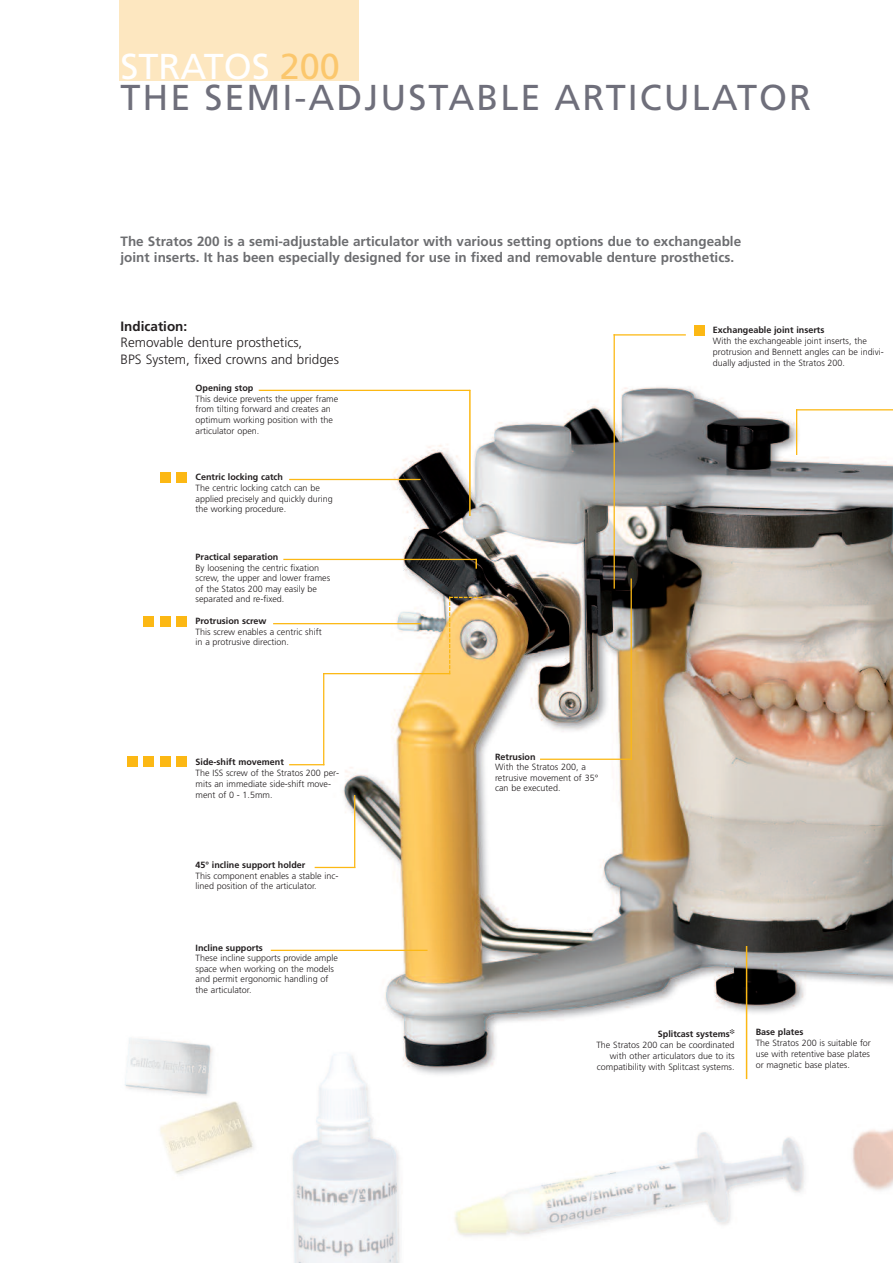
<style>
.page{position:relative;width:893px;height:1263px;background:#fff}
.page>*{position:absolute;margin:0;border:0;box-sizing:border-box;transform-origin:0 0}
.t1{font:36px/30.6px "Frutiger";letter-spacing:.055em;color:#6f6f7b}
.t2{font:700 13.5px/16.5px "Frutiger";color:#6c6d70}
.t3{font:300 13.5px/16.5px "Frutiger";color:#231f20}
.t4{font:700 13.5px "Frutiger";color:#231f20}
.t5{font:300 9px/10.8px "Frutiger";color:#231f20}
.t6{font:700 9px "Frutiger";color:#231f20}
.s1{color:#fff}
.s2{color:#fbc76d}
.s3{font-weight:700}
</style>
<div class="page">
<img style="left:125px;top:364px;width:768px;height:899px">
<div style="left:119px;top:0;width:239px;height:81px;background:#fde7c0"></div>
<hr style="left:315px;top:867px;width:40px;height:1px;background:#fcb814">
<hr style="left:354px;top:795px;width:1px;height:73px;background:#fcb814">
<hr style="left:289px;top:479px;width:131px;height:1px;background:#fcb814">
<hr style="left:259px;top:390px;width:211px;height:1px;background:#fcb814">
<hr style="left:283px;top:559px;width:193px;height:1px;background:#fcb814">
<svg style="left:475px;top:559px;width:2px;height:10px"></svg>
<hr style="left:323px;top:673px;width:127px;height:1px;background:#fcb814">
<hr style="left:273px;top:623px;width:148px;height:1px;background:#fcb814">
<hr style="left:271px;top:950px;width:156px;height:1px;background:#fcb814">
<hr style="left:469px;top:390px;width:2px;height:126px;background:#fcb814">
<hr style="left:614px;top:334px;width:1px;height:255px;background:#fcb814">
<hr style="left:796px;top:409px;width:1px;height:46px;background:#fcb814">
<hr style="left:613px;top:334px;width:73px;height:1px;background:#fcb814">
<hr style="left:796px;top:409px;width:97px;height:1px;background:#fcb814">
<hr style="left:631px;top:578px;width:1px;height:182px;background:#fcb814">
<div style="left:694px;top:325px;width:11px;height:11px;background:#fcb814"></div>
<div style="left:160px;top:472px;width:11px;height:10px;background:#fcb814"></div>
<div style="left:176px;top:472px;width:11px;height:10px;background:#fcb814"></div>
<div style="left:144px;top:616px;width:10px;height:11px;background:#fcb814"></div>
<div style="left:160px;top:616px;width:11px;height:11px;background:#fcb814"></div>
<div style="left:176px;top:616px;width:11px;height:11px;background:#fcb814"></div>
<div style="left:127px;top:757px;width:11px;height:10px;background:#fcb814"></div>
<div style="left:144px;top:757px;width:10px;height:10px;background:#fcb814"></div>
<div style="left:160px;top:757px;width:11px;height:10px;background:#fcb814"></div>
<div style="left:176px;top:757px;width:11px;height:10px;background:#fcb814"></div>
<svg style="left:449px;top:597px;width:33px;height:77px;background:#dfbe81"></svg>
<hr style="left:323px;top:673px;width:1px;height:92px;background:#fcb814">
<hr style="left:289px;top:764px;width:35px;height:1px;background:#fcb814">
<hr style="left:540px;top:759px;width:92px;height:1px;background:#fcb814">
<hr style="left:746px;top:946px;width:1px;height:133px;background:#fcb814">
<h1 class="t1" style="left:120px;top:54px;width:692px"><span class="s1">STRATOS</span> <span class="s2">200<br></span>THE SEMI-ADJUSTABLE ARTICULATOR</h1>
<h2 class="t2" style="left:121px;top:234px;width:622px">The Stratos 200 is a semi-adjustable articulator with various setting options due to exchangeable joint inserts. It has been especially designed for use in fixed and removable denture prosthetics.</h2>
<h2 class="t4" style="left:121px;top:320px;width:68px">Indication:</h2>
<h2 class="t3" style="left:121px;top:335px;width:220px">Removable denture prosthetics,<br>BPS System, fixed crowns and bridges</h2>
<p class="t6" style="left:196px;top:384px;width:59px">Opening stop</p>
<p class="t5" style="left:196px;top:394px;width:144px">This device prevents the upper frame from tilting forward and creates an optimum working position with the articulator open.</p>
<p class="t6" style="left:196px;top:473px;width:89px">Centric locking catch</p>
<p class="t5" style="left:196px;top:483px;width:139px">The centric locking catch can be applied precisely and quickly during the working procedure.</p>
<p class="t6" style="left:196px;top:553px;width:84px">Practical separation</p>
<p class="t5" style="left:196px;top:563px;width:136px">By loosening the centric fixation screw, the upper and lower frames of the Statos 200 may easily be separated and re-fixed.</p>
<p class="t6" style="left:196px;top:617px;width:72px">Protrusion screw</p>
<p class="t5" style="left:196px;top:627px;width:128px">This screw enables a centric shift in a protrusive direction.</p>
<p class="t6" style="left:196px;top:758px;width:90px">Side-shift movement</p>
<p class="t5" style="left:196px;top:768px;width:145px">The ISS screw of the Stratos 200 per&shy;mits an immediate side-shift move&shy;ment of 0 - 1.5mm.</p>
<p class="t6" style="left:196px;top:861px;width:111px">45° incline support holder</p>
<p class="t5" style="left:196px;top:871px;width:144px">This component enables a stable inc&shy;lined position of the articulator.</p>
<p class="t6" style="left:196px;top:944px;width:69px">Incline supports</p>
<p class="t5" style="left:196px;top:953px;width:144px">These incline supports provide ample space when working on the models and permit ergonomic handling of the articulator.</p>
<p class="t6" style="left:713px;top:327px;width:113px">Exchangeable joint inserts</p>
<p class="t5" style="left:713px;top:336px;width:172px">With the exchangeable joint inserts, the protrusion and Bennett angles can be indivi&shy;dually adjusted in the Stratos 200.</p>
<p class="t6" style="left:495px;top:753px;width:42px">Retrusion</p>
<p class="t5" style="left:495px;top:762px;width:105px">With the Stratos 200, a retrusive movement of 35° can be executed.</p>
<p class="t5" style="left:596px;top:1029px;width:140px;text-align:right"><span class="s3">Splitcast systems</span>❉<br>The Stratos 200 can be coordinated with other articulators due to its compatibility with Splitcast systems.</p>
<p class="t6" style="left:756px;top:1029px;width:49px">Base plates</p>
<p class="t5" style="left:756px;top:1038px;width:117px;text-align:justify">The Stratos 200 is suitable for use with retentive base plates or magnetic base plates.</p>
</div>
